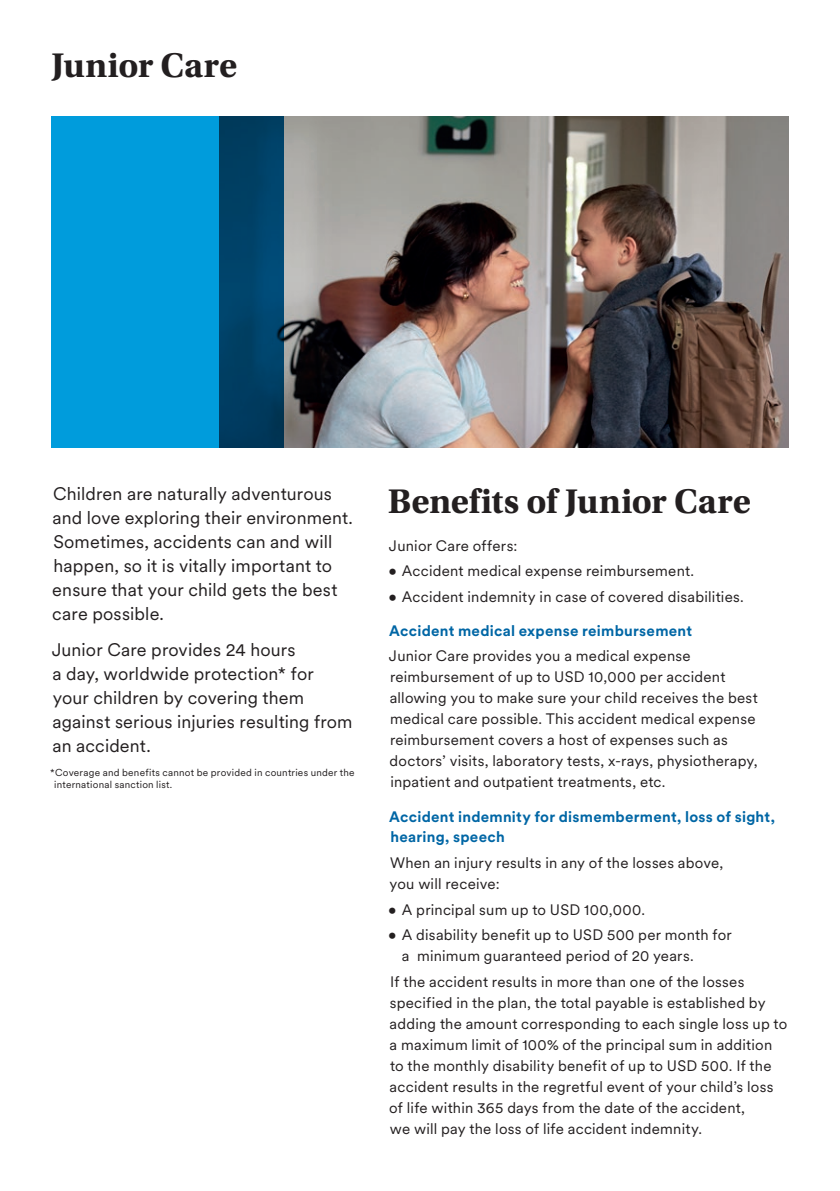
<style>
.page{position:relative;width:840px;height:1191px;background:#fff}
.page>*{position:absolute;margin:0;border:0;box-sizing:border-box;transform-origin:0 0}
.t1{font:700 36px "Utopia Std";letter-spacing:-.005em;color:#231f20}
.t2{font:18px/24px "Met Life Circular";letter-spacing:.01em;color:#231f20}
.t3{font:15px/21px "Met Life Circular";letter-spacing:.015em;color:#231f20}
.t4{font:700 15px/20px "Met Life Circular";letter-spacing:.02em;color:#0066a5}
.t5{font:10px/12px "Met Life Circular";letter-spacing:.025em;color:#231f20}
</style>
<div class="page">
<div style="left:51px;top:116px;width:232px;height:332px;background:#009cdc"></div>
<img style="left:283px;top:116px;width:505px;height:332px">
<svg style="left:219px;top:116px;width:64px;height:332px;background:#004066"></svg>
<h1 class="t1" style="left:51px;top:45px;width:188px">Junior Care</h1>
<p class="t2" style="left:52px;top:481px;width:302px">Children are naturally adventurous and love exploring their environment.<br>Sometimes, accidents can and will happen, so it is vitally important to ensure that your child gets the best care possible.</p>
<p class="t2" style="left:52px;top:637px;width:302px">Junior Care provides 24 hours<br>a day, worldwide protection* for your children by covering them against serious injuries resulting from an accident.</p>
<p class="t5" style="left:54px;top:766px;width:302px;text-indent:-4px">*Coverage and benefits cannot be provided in countries under the international sanction list.</p>
<h1 class="t1" style="left:387px;top:480px;width:364px">Benefits of Junior Care</h1>
<p class="t3" style="left:389px;top:534px;width:130px">Junior Care offers:</p>
<p class="t3" style="left:388px;top:559px;width:307px">• Accident medical expense reimbursement.</p>
<p class="t3" style="left:388px;top:585px;width:357px">• Accident indemnity in case of covered disabilities.</p>
<p class="t4" style="left:389px;top:620px;width:304px">Accident medical expense reimbursement</p>
<p class="t3" style="left:389px;top:645px;width:370px">Junior Care provides you a medical expense reimbursement of up to USD 10,000 per accident allowing you to make sure your child receives the best medical care possible. This accident medical expense reimbursement covers a host of expenses such as doctors’ visits, laboratory tests, x-rays, physiotherapy, inpatient and outpatient treatments, etc.</p>
<p class="t4" style="left:389px;top:805px;width:387px">Accident indemnity for dismemberment, loss of sight, hearing, speech</p>
<p class="t3" style="left:389px;top:852px;width:335px">When an injury results in any of the losses above, you will receive:</p>
<p class="t3" style="left:388px;top:898px;width:258px">• A principal sum up to USD 100,000.</p>
<p class="t3" style="left:401px;top:924px;width:331px;text-indent:-14px">• A disability benefit up to USD 500 per month for a minimum guaranteed period of 20 years.</p>
<p class="t3" style="left:389px;top:970px;width:399px">If the accident results in more than one of the losses specified in the plan, the total payable is established by adding the amount corresponding to each single loss up to a maximum limit of 100% of the principal sum in addition to the monthly disability benefit of up to USD 500. If the accident results in the regretful event of your child’s loss of life within 365 days from the date of the accident,<br>we will pay the loss of life accident indemnity.</p>
</div>
